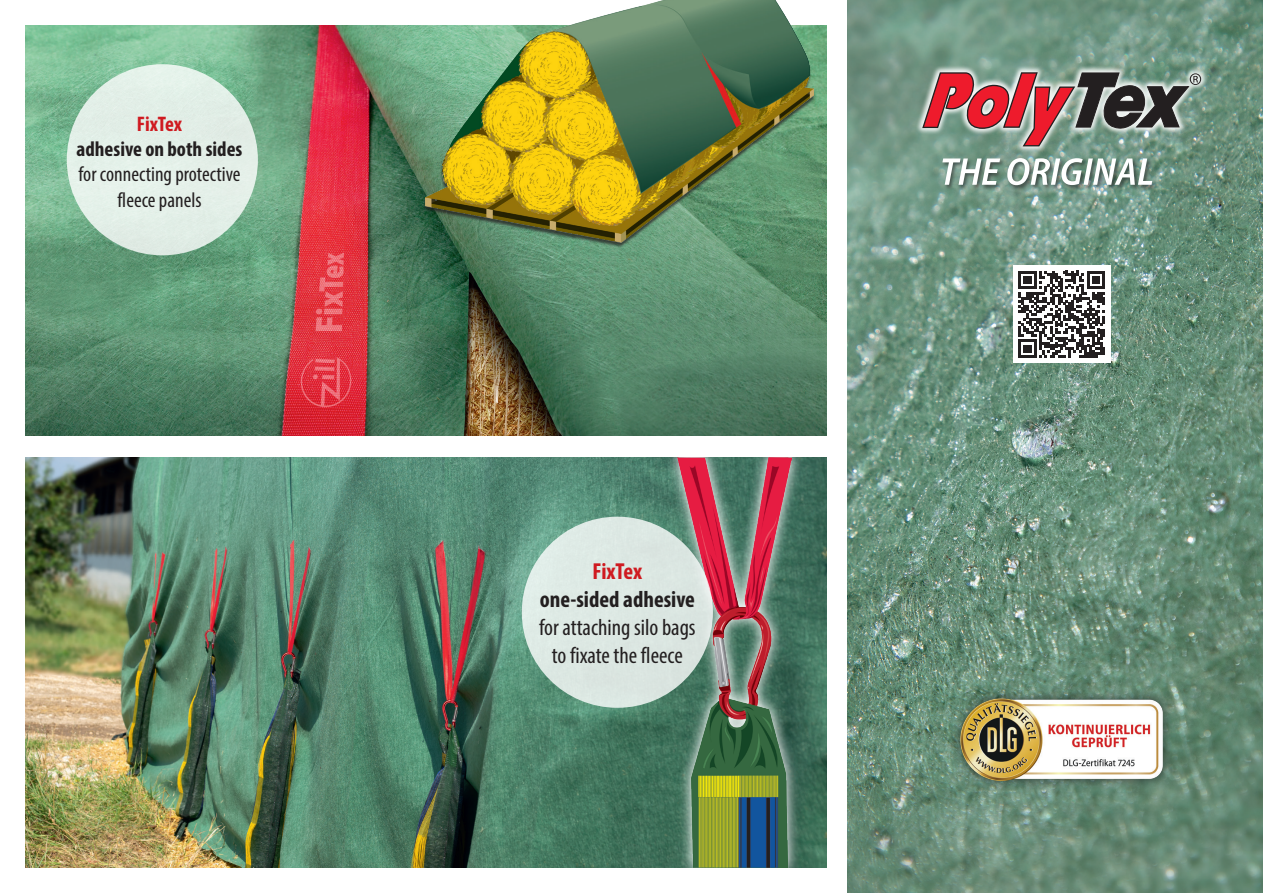
<style>
.page{position:relative;width:1263px;height:893px;background:#fff}
.page>*{position:absolute;margin:0;border:0;box-sizing:border-box;transform-origin:0 0}
.GT_Cond_ZA12pt{font:condensed 23.25px/27.9px "Myriad Pro";color:#231f20;text-align:center}
.GT_Cond_ZA12pt-2{font:700 condensed 23.25px "Myriad Pro";color:#231f20}
.GT_Cond_ZA12pt-3{font:700 condensed 23.25px "Myriad Pro";letter-spacing:-.01em;color:#cf1a20}
.GT_Cond_ZA12pt-4{font:condensed 21.15px/25.3px "Myriad Pro";color:#231f20;text-align:center}
.GT_Cond_ZA12pt-5{font:700 condensed 21.15px "Myriad Pro";color:#231f20}
.GT_Cond_ZA12pt-6{font:700 condensed 21.15px "Myriad Pro";letter-spacing:-.01em;color:#cf1a20}
</style>
<div class="page">
<img style="left:26px;top:457px;width:800px;height:410px">
<img style="left:26px;top:26px;width:800px;height:410px">
<svg style="left:665px;top:457px;width:139px;height:411px;fill:#3f6e5b"></svg>
<img style="left:678px;top:457px;width:114px;height:410px">
<div style="left:423px;top:0;width:392px;height:249px;background:#231f20;opacity:.75"></div>
<img style="left:426px;top:0;width:387px;height:242px">
<img style="left:848px;top:0;width:415px;height:893px">
<img style="left:944px;top:682px;width:235px;height:115px">
<svg style="left:915px;top:64px;width:294px;height:90px"></svg>
<div style="left:916px;top:66px;width:292px;height:87px;background:#fff;opacity:.75"></div>
<svg style="left:922px;top:72px;width:279px;height:74px"></svg>
<div style="left:1013px;top:266px;width:97px;height:97px;background:#fff"></div>
<svg style="left:1018px;top:271px;width:87px;height:87px"></svg>
<div style="left:67px;top:64px;width:191px;height:191px;background:#e3efe8;border-radius:50%"></div>
<div style="left:522px;top:517px;width:191px;height:191px;background:#dce8e3;border-radius:50%"></div>
<div style="left:941px;top:157px;width:217px;height:34px;background:#231f20;opacity:.6"></div>
<svg style="left:942px;top:158px;width:210px;height:27px"></svg>
<p class="GT_Cond_ZA12pt-6" style="left:137px;top:110px;width:47px">FixTex</p>
<p class="GT_Cond_ZA12pt-5" style="left:77px;top:136px;width:167px">adhesive on both sides</p>
<p class="GT_Cond_ZA12pt-4" style="left:78px;top:161px;width:163px">for connecting protective fleece panels</p>
<p class="GT_Cond_ZA12pt-3" style="left:592px;top:557px;width:51px">FixTex</p>
<p class="GT_Cond_ZA12pt-2" style="left:540px;top:584px;width:157px">one-sided adhesive</p>
<p class="GT_Cond_ZA12pt" style="left:539px;top:613px;width:158px">for attaching silo bags to fixate the fleece</p>
</div>
